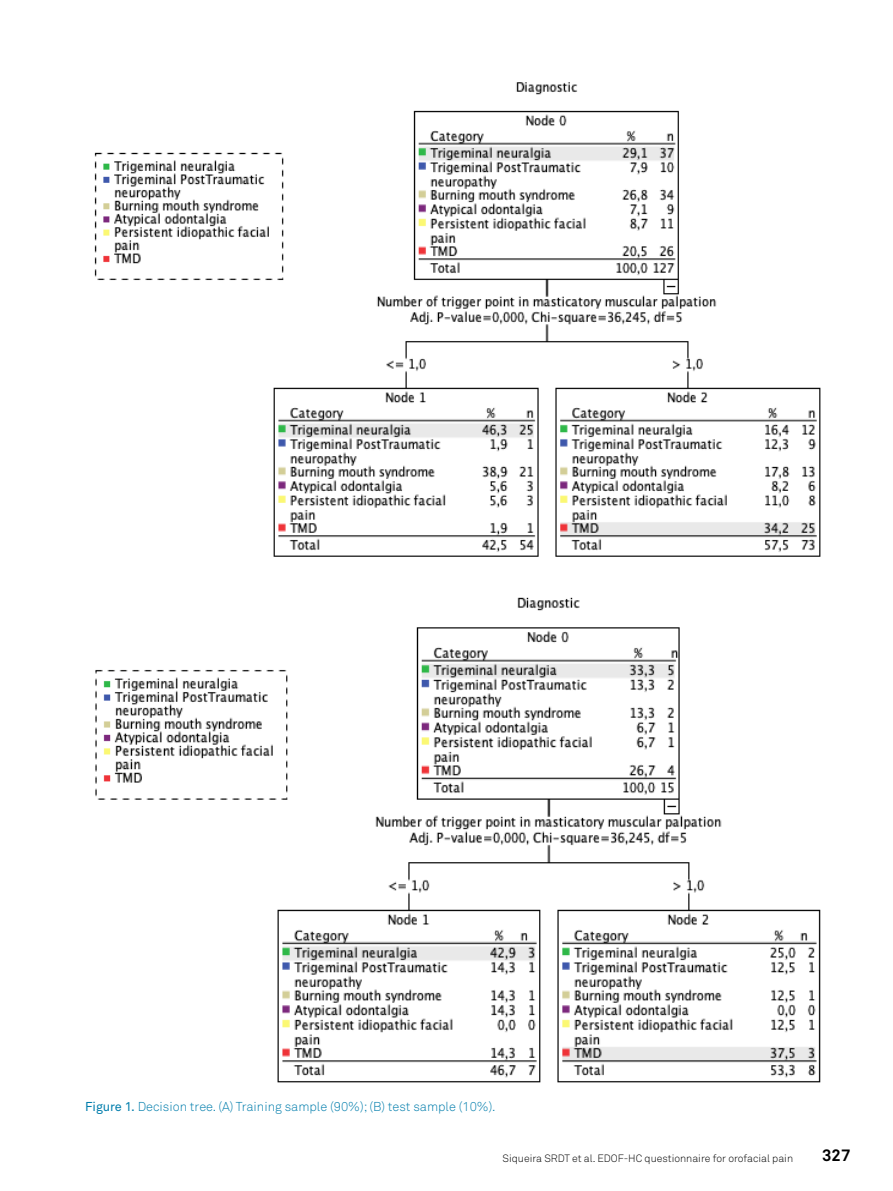
<style>
.page{position:relative;width:893px;height:1191px;background:#fff}
.page>*{position:absolute;margin:0;border:0;box-sizing:border-box;transform-origin:0 0}
.t1{font:700 16.5px "Akkurat Pro";color:#000}
.t2{font:12.75px "Akkurat Light Pro";color:#007dac}
.t3{font:10.5px "Akkurat Light Pro";color:#000}
.s1{font-family:"Akkurat Pro"}
</style>
<div class="page">
<img style="left:94px;top:82px;width:727px;height:475px">
<img style="left:95px;top:597px;width:726px;height:486px">
<p class="t2" style="left:85px;top:1099px;width:412px"><span class="s1">Figure 1.</span> Decision tree. (A) Training sample (90%); (B) test sample (10%).</p>
<p class="t3" style="left:502px;top:1151px;width:292px">Siqueira SRDT et al. EDOF-HC questionnaire for orofacial pain</p>
<p class="t1" style="left:822px;top:1145px;width:30px">327</p>
</div>
